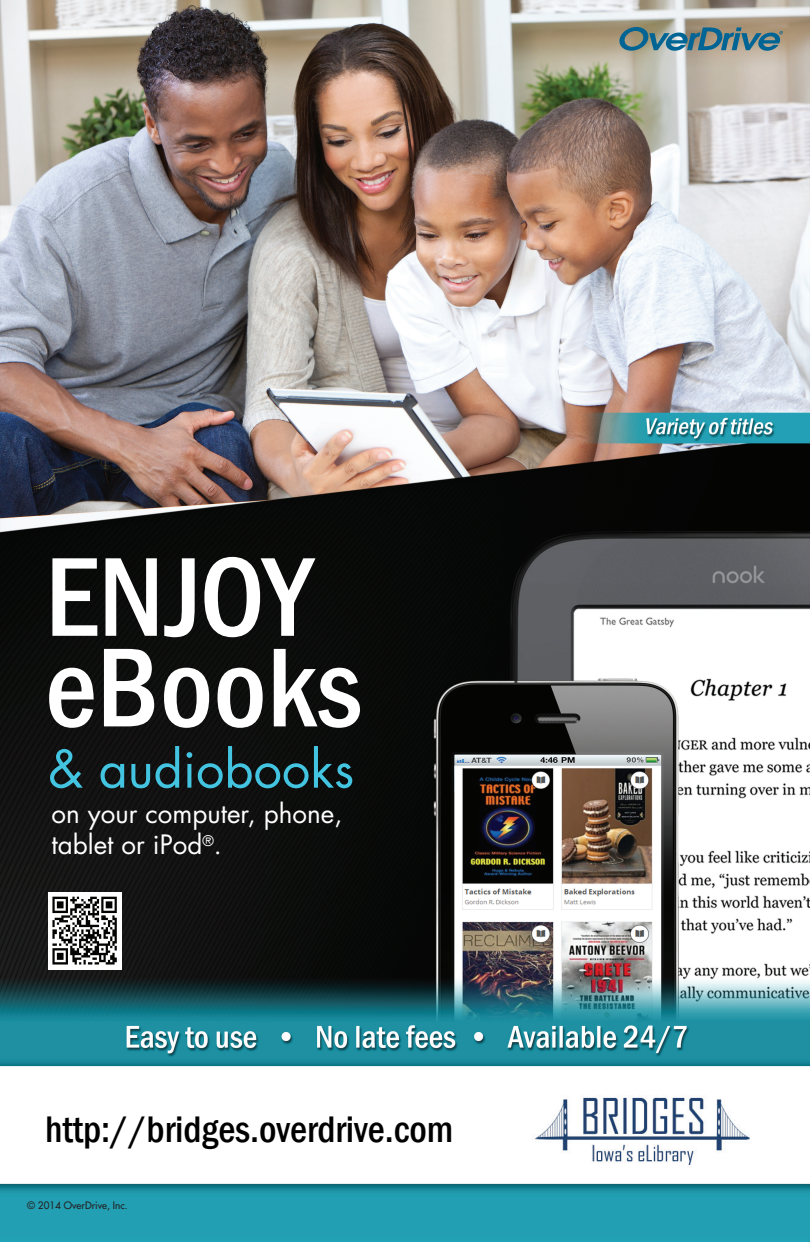
<style>
.page{position:relative;width:810px;height:1242px;background:#fff}
.page>*{position:absolute;margin:0;border:0;box-sizing:border-box;transform-origin:0 0}
.t1{font:500 condensed 116.3px/90.6px "Franklin Gothic";color:#fff}
.t2{font:50.5px "Futura";color:#43c5e2}
.t3{font:500 condensed 38px "Franklin Gothic";color:#000001}
.t4{font:26px/31.2px "Futura";color:#fff}
.t5{font:10px "Futura";color:#231f20}
.s1{font-family:"Franklin Gothic Medium Cond";font-weight:400;font-stretch:normal}
</style>
<div class="page">
<img style="left:0;top:0;width:810px;height:1242px">
<svg style="left:619px;top:27px;width:164px;height:24px;background:#65868d"></svg>
<img style="left:527px;top:1090px;width:233px;height:78px">
<img style="left:48px;top:892px;width:74px;height:78px">
<h1 class="t1" style="left:45px;top:551px;width:318px">ENJOY eBooks</h1>
<h2 class="t2" style="left:48px;top:737px;width:308px">&amp; audiobooks</h2>
<p class="t4" style="left:52px;top:798px;width:292px">on your computer, phone, tablet or iPod<sup>®</sup>.</p>
<h3 class="t3" style="left:45px;top:1104px;width:410px">http://bridges.over<span class="s1">d</span>rive.com</h3>
<p class="t5" style="left:27px;top:1199px;width:102px">© 2014 OverDrive, Inc.</p>
</div>
